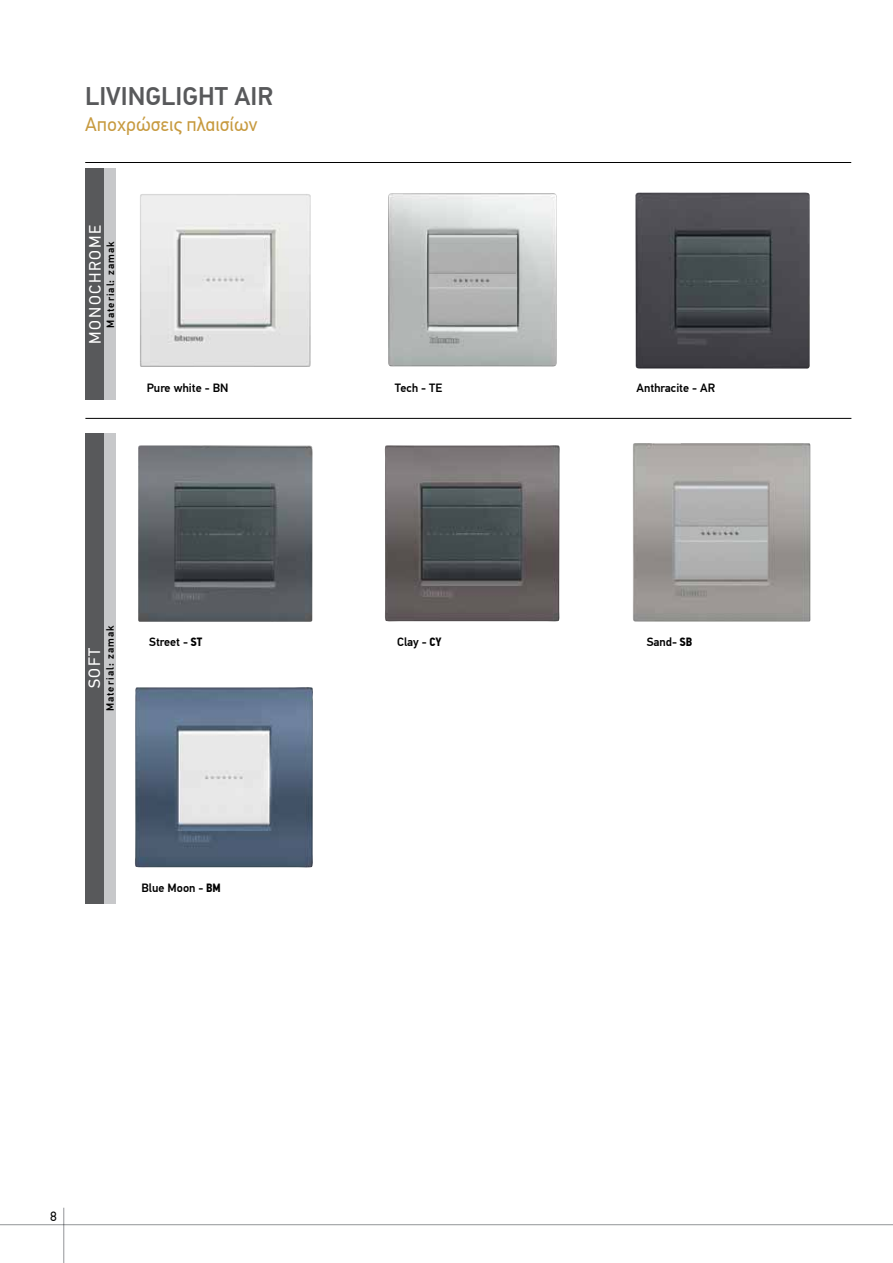
<style>
.page{position:relative;width:893px;height:1263px;background:#fff}
.page>*{position:absolute;margin:0;border:0;box-sizing:border-box;transform-origin:0 0}
.t1{font:500 25.5px "PF Din Text Pro";color:#58595b}
.t2{font:19.5px "PF Din Text Pro";color:#c79a3f}
.t3{font:16.5px "PF Din Text Pro";letter-spacing:.1em;color:#fff}
.t4{font:13.5px "PF Din Text Pro";color:#000}
.t5{font:500 12px "PF Din Text Pro";color:#000}
.t6{font:500 10.5px "PF Din Text Pro";letter-spacing:.1em;color:#000}
.s1{font-family:"PF Din Text Cond Pro";font-weight:700}
</style>
<div class="page">
<hr style="left:0;top:1224px;width:893px;height:1px;background:#939598">
<hr style="left:63px;top:1208px;width:1px;height:55px;background:#939598">
<div style="left:86px;top:169px;width:19px;height:231px;background:#58595b"></div>
<div style="left:104px;top:169px;width:12px;height:231px;background:#c7c8ca"></div>
<div style="left:86px;top:433px;width:18px;height:471px;background:#58595b"></div>
<div style="left:104px;top:433px;width:12px;height:471px;background:#c7c8ca"></div>
<hr style="left:85px;top:162px;width:766px;height:1px;background:#000">
<hr style="left:85px;top:418px;width:766px;height:1px;background:#000">
<img style="left:140px;top:194px;width:171px;height:173px">
<img style="left:138px;top:445px;width:175px;height:177px">
<img style="left:135px;top:687px;width:178px;height:181px">
<img style="left:384px;top:445px;width:176px;height:177px">
<img style="left:633px;top:443px;width:178px;height:179px">
<img style="left:388px;top:193px;width:169px;height:173px">
<img style="left:635px;top:192px;width:175px;height:177px">
<h1 class="t1" style="left:85px;top:81px;width:190px">LIVINGLIGHT AIR</h1>
<h2 class="t2" style="left:85px;top:113px;width:174px">Αποχρώσεις πλαισίων</h2>
<h3 class="t3" style="left:85px;top:344px;width:120px;rotate:-90deg">MONOCHROME</h3>
<p class="t6" style="left:104px;top:327px;width:88px;rotate:-90deg">Material: zamak</p>
<p class="t5" style="left:147px;top:380px;width:83px">Pure white - BN</p>
<p class="t5" style="left:395px;top:380px;width:49px">Tech - TE</p>
<p class="t5" style="left:636px;top:380px;width:80px">Anthracite - AR</p>
<p class="t6" style="left:104px;top:711px;width:88px;rotate:-90deg">Material: zamak</p>
<h3 class="t3" style="left:85px;top:688px;width:42px;rotate:-90deg">SOFT</h3>
<p class="t5" style="left:149px;top:634px;width:55px">Street - <span class="s1">ST</span></p>
<p class="t5" style="left:397px;top:634px;width:46px">Clay - <span class="s1">CY</span></p>
<p class="t5" style="left:647px;top:634px;width:47px">Sand- <span class="s1">SB</span></p>
<p class="t5" style="left:142px;top:881px;width:81px">Blue Moon - <span class="s1">BM</span></p>
<p class="t4" style="left:50px;top:1208px;width:8px">8</p>
</div>
